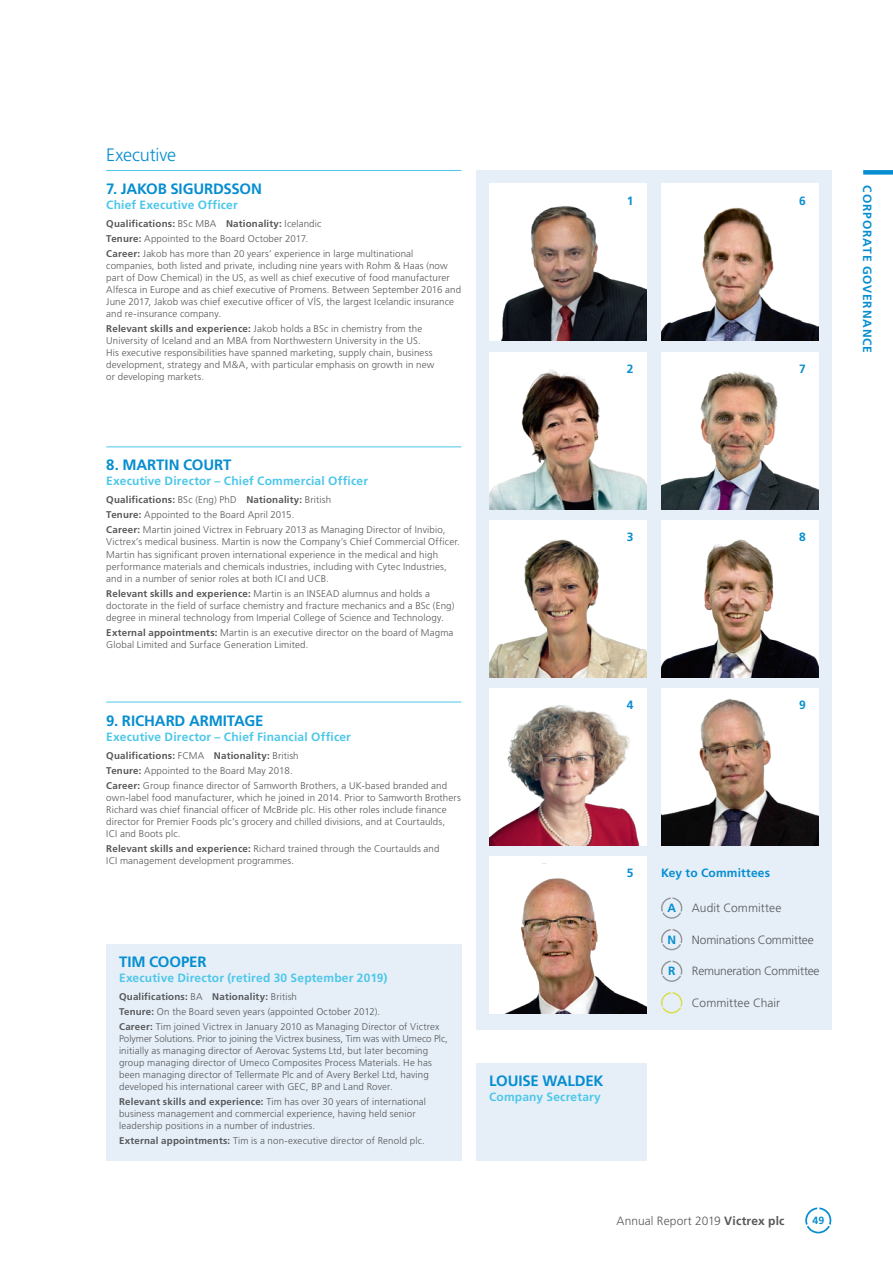
<style>
.page{position:relative;width:893px;height:1263px;background:#fff}
.page>*{position:absolute;margin:0;border:0;box-sizing:border-box;transform-origin:0 0}
.t1{font:300 18px "Frutiger LT Pro";letter-spacing:-.01em;color:#068ed0}
.t2{font:700 15px "Frutiger LT Pro";letter-spacing:-.01em;color:#068ed0}
.t3{font:700 12px "Frutiger LT Pro";letter-spacing:.015em;color:#4dc7e9}
.t4{font:300 12px "Frutiger LT Pro";letter-spacing:-.01em;color:#57585a}
.t5{font:700 12px "Frutiger LT Pro";letter-spacing:.06em;color:#068ed0}
.t6{font:700 12px "Frutiger LT Pro";letter-spacing:.015em;color:#068ed0}
.t7{font:700 10.5px "Frutiger LT Pro";color:#068ed0}
.t8{font:300 9.75px/12px "Frutiger LT Pro";letter-spacing:.015em;color:#57585a}
.s1{font-weight:700}
</style>
<div class="page">
<svg style="left:805px;top:1207px;width:26px;height:26px"></svg>
<div style="left:863px;top:170px;width:30px;height:5px;background:#068ed0"></div>
<div style="left:476px;top:170px;width:355px;height:859px;background:#e6eff8"></div>
<svg style="left:661px;top:897px;width:21px;height:22px"></svg>
<svg style="left:661px;top:929px;width:21px;height:21px"></svg>
<svg style="left:661px;top:961px;width:21px;height:21px"></svg>
<svg style="left:661px;top:992px;width:21px;height:21px"></svg>
<hr style="left:106px;top:170px;width:355px;height:1px;background:#4dc7e9">
<hr style="left:106px;top:446px;width:355px;height:1px;background:#4dc7e9">
<hr style="left:106px;top:702px;width:355px;height:1px;background:#4dc7e9">
<div style="left:489px;top:184px;width:157px;height:157px;background:#fff"></div>
<img style="left:500px;top:206px;width:146px;height:135px">
<img style="left:661px;top:184px;width:158px;height:157px">
<img style="left:489px;top:520px;width:157px;height:157px">
<img style="left:661px;top:520px;width:158px;height:157px">
<img style="left:489px;top:352px;width:157px;height:157px">
<img style="left:661px;top:352px;width:158px;height:157px">
<div style="left:489px;top:688px;width:157px;height:157px;background:#fff"></div>
<img style="left:489px;top:705px;width:151px;height:140px">
<img style="left:661px;top:688px;width:158px;height:157px">
<div style="left:489px;top:856px;width:157px;height:157px;background:#fff"></div>
<img style="left:506px;top:863px;width:140px;height:150px">
<div style="left:106px;top:944px;width:355px;height:217px;background:#e6eff8"></div>
<div style="left:476px;top:1063px;width:170px;height:98px;background:#e6eff8"></div>
<h1 class="t1" style="left:106px;top:145px;width:71px">Executive</h1>
<h2 class="t2" style="left:106px;top:180px;width:157px">7. JAKOB SIGURDSSON</h2>
<p class="t3" style="left:106px;top:198px;width:133px">Chief Executive Officer</p>
<p class="t8" style="left:106px;top:216px;width:309px;line-height:15px"><span class="s1">Qualifications:</span> BSc MBA <span class="s1">Nationality:</span> Icelandic<br><span class="s1">Tenure:</span> Appointed to the Board October 2017.<br><span class="s1">Career:</span> Jakob has more than 20 years’ experience in large multinational</p>
<p class="t8" style="left:106px;top:260px;width:356px">companies, both listed and private, including nine years with Rohm &amp; Haas (now part of Dow Chemical) in the US, as well as chief executive of food manufacturer Alfesca in Europe and as chief executive of Promens. Between September 2016 and June 2017, Jakob was chief executive officer of VÍS, the largest Icelandic insurance and re-insurance company.</p>
<p class="t8" style="left:106px;top:323px;width:329px"><span class="s1">Relevant skills and experience:</span> Jakob holds a BSc in chemistry from the University of Iceland and an MBA from Northwestern University in the US.<br>His executive responsibilities have spanned marketing, supply chain, business development, strategy and M&amp;A, with particular emphasis on growth in new or developing markets.</p>
<p class="t5" style="left:627px;top:193px;width:8px">1</p>
<p class="t5" style="left:799px;top:193px;width:8px">6</p>
<p class="t5" style="left:627px;top:362px;width:8px">2</p>
<p class="t5" style="left:799px;top:362px;width:8px">7</p>
<h2 class="t2" style="left:106px;top:456px;width:127px">8. MARTIN COURT</h2>
<p class="t3" style="left:106px;top:474px;width:263px">Executive Director – Chief Commercial Officer</p>
<p class="t8" style="left:106px;top:493px;width:341px;line-height:15px"><span class="s1">Qualifications:</span> BSc (Eng) PhD <span class="s1">Nationality:</span> British<br><span class="s1">Tenure:</span> Appointed to the Board April 2015.<br><span class="s1">Career:</span> Martin joined Victrex in February 2013 as Managing Director of Invibio,</p>
<p class="t8" style="left:106px;top:536px;width:355px">Victrex’s medical business. Martin is now the Company’s Chief Commercial Officer.<br>Martin has significant proven international experience in the medical and high performance materials and chemicals industries, including with Cytec Industries, and in a number of senior roles at both ICI and UCB.</p>
<p class="t8" style="left:106px;top:587px;width:350px"><span class="s1">Relevant skills and experience:</span> Martin is an INSEAD alumnus and holds a doctorate in the field of surface chemistry and fracture mechanics and a BSc (Eng) degree in mineral technology from Imperial College of Science and Technology.</p>
<p class="t8" style="left:106px;top:626px;width:349px"><span class="s1">External appointments:</span> Martin is an executive director on the board of Magma<br>Global Limited and Surface Generation Limited.</p>
<h2 class="t2" style="left:106px;top:712px;width:159px">9. RICHARD ARMITAGE</h2>
<p class="t3" style="left:106px;top:729px;width:246px">Executive Director – Chief Financial Officer</p>
<p class="t8" style="left:106px;top:748px;width:342px;line-height:15px"><span class="s1">Qualifications:</span> FCMA <span class="s1">Nationality:</span> British<br><span class="s1">Tenure:</span> Appointed to the Board May 2018.<br><span class="s1">Career:</span> Group finance director of Samworth Brothers, a UK-based branded and</p>
<p class="t8" style="left:106px;top:791px;width:356px">own-label food manufacturer, which he joined in 2014. Prior to Samworth Brothers Richard was chief financial officer of McBride plc. His other roles include finance director for Premier Foods plc’s grocery and chilled divisions, and at Courtaulds,<br>ICI and Boots plc.</p>
<p class="t8" style="left:106px;top:842px;width:335px"><span class="s1">Relevant skills and experience:</span> Richard trained through the Courtaulds and<br>ICI management development programmes.</p>
<h2 class="t2" style="left:119px;top:953px;width:89px">TIM COOPER</h2>
<p class="t3" style="left:119px;top:971px;width:270px">Executive Director (retired 30 September 2019)</p>
<p class="t8" style="left:119px;top:989px;width:322px;line-height:15px"><span class="s1">Qualifications:</span> BA <span class="s1">Nationality:</span> British<br><span class="s1">Tenure:</span> On the Board seven years (appointed October 2012).<br><span class="s1">Career:</span> Tim joined Victrex in January 2010 as Managing Director of Victrex</p>
<p class="t8" style="left:119px;top:1033px;width:330px">Polymer Solutions. Prior to joining the Victrex business, Tim was with Umeco Plc, initially as managing director of Aerovac Systems Ltd, but later becoming group managing director of Umeco Composites Process Materials. He has been managing director of Tellermate Plc and of Avery Berkel Ltd, having developed his international career with GEC, BP and Land Rover.</p>
<p class="t8" style="left:119px;top:1096px;width:309px"><span class="s1">Relevant skills and experience:</span> Tim has over 30 years of international business management and commercial experience, having held senior leadership positions in a number of industries.</p>
<p class="t8" style="left:119px;top:1135px;width:307px"><span class="s1">External appointments:</span> Tim is a non-executive director of Renold plc.</p>
<p class="t5" style="left:627px;top:530px;width:8px">3</p>
<p class="t5" style="left:799px;top:530px;width:8px">8</p>
<p class="t5" style="left:627px;top:698px;width:8px">4</p>
<p class="t5" style="left:799px;top:698px;width:8px">9</p>
<p class="t5" style="left:627px;top:866px;width:8px">5</p>
<h2 class="t2" style="left:489px;top:1072px;width:116px">LOUISE WALDEK</h2>
<p class="t3" style="left:489px;top:1090px;width:113px">Company Secretary</p>
<p class="t6" style="left:661px;top:866px;width:111px">Key to Committees</p>
<p class="t5" style="left:667px;top:901px;width:10px">A</p>
<p class="t4" style="left:692px;top:901px;width:91px">Audit Committee</p>
<p class="t5" style="left:667px;top:933px;width:10px">N</p>
<p class="t4" style="left:692px;top:933px;width:123px">Nominations Committee</p>
<p class="t5" style="left:668px;top:964px;width:9px">R</p>
<p class="t4" style="left:692px;top:964px;width:129px">Remuneration Committee</p>
<p class="t4" style="left:692px;top:996px;width:90px">Committee Chair</p>
<p class="t4" style="left:617px;top:1213px;width:169px">Annual Report 2019 <span class="s1">Victrex plc</span></p>
<p class="t7" style="left:812px;top:1214px;width:13px">49</p>
<p class="t5" style="left:874px;top:185px;width:169px;rotate:90deg">CORPORATE GOVERNANCE</p>
</div>
